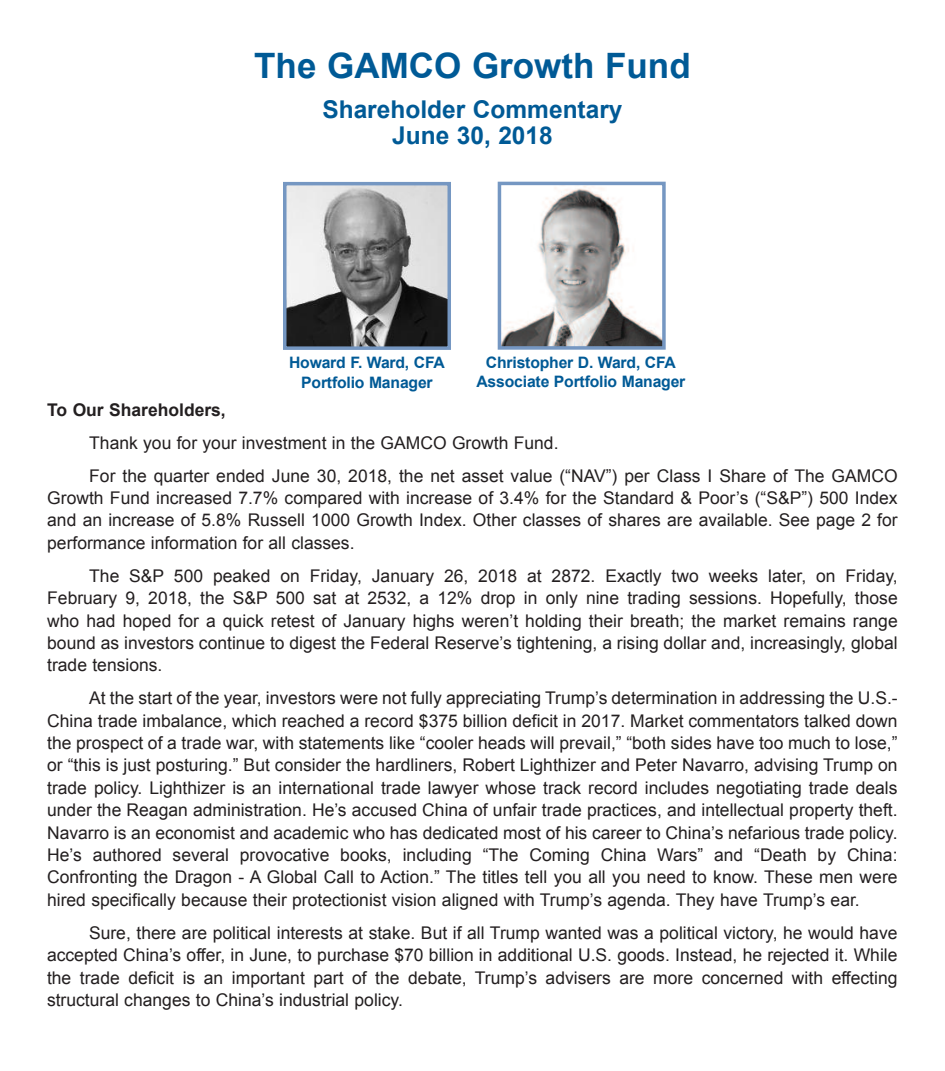
<style>
.page{position:relative;width:945px;height:1071px;background:#fff}
.page>*{position:absolute;margin:0;border:0;box-sizing:border-box;transform-origin:0 0}
.t1{font:700 35px "Arial";color:#005a96}
.t2{font:700 24.5px/26.2px "Arial";color:#005a96;text-align:center}
.t3{font:17.5px/22.4px "Arial";color:#231f20;text-align:justify}
.t4{font:700 17.5px "Arial";color:#231f20}
.t5{font:700 15.75px/19.2px "Arial";letter-spacing:-.01em;color:#005a96;text-align:center}
</style>
<div class="page">
<img style="left:288px;top:187px;width:158px;height:158px">
<div style="left:283px;top:182px;width:168px;height:168px;border:4px solid #7597c2"></div>
<img style="left:503px;top:187px;width:158px;height:158px">
<div style="left:498px;top:182px;width:168px;height:168px;border:4px solid #7597c2"></div>
<h1 class="t1" style="left:254px;top:46px;width:438px">The GAMCO Growth Fund</h1>
<h2 class="t2" style="left:322px;top:97px;width:302px">Shareholder Commentary<br>June 30, 2018</h2>
<p class="t5" style="left:289px;top:353px;width:157px">Howard F. Ward, CFA<br>Portfolio Manager</p>
<p class="t5" style="left:476px;top:353px;width:210px">Christopher D. Ward, CFA<br>Associate Portfolio Manager</p>
<p class="t4" style="left:47px;top:400px;width:180px">To Our Shareholders,</p>
<p class="t3" style="left:89px;top:426px;width:810px;line-height:32.9px">Thank you for your investment in the GAMCO Growth Fund.<br>For the quarter ended June 30, 2018, the net asset value (“NAV”) per Class I Share of The GAMCO</p>
<p class="t3" style="left:47px;top:487px;width:852px">Growth Fund increased 7.7% compared with increase of 3.4% for the Standard &amp; Poor’s (“S&amp;P”) 500 Index and an increase of 5.8% Russell 1000 Growth Index. Other classes of shares are available. See page 2 for performance information for all classes.</p>
<p class="t3" style="left:47px;top:564px;width:852px;text-indent:42px">The S&amp;P 500 peaked on Friday, January 26, 2018 at 2872. Exactly two weeks later, on Friday, February 9, 2018, the S&amp;P 500 sat at 2532, a 12% drop in only nine trading sessions. Hopefully, those who had hoped for a quick retest of January highs weren’t holding their breath; the market remains range bound as investors continue to digest the Federal Reserve’s tightening, a rising dollar and, increasingly, global trade tensions.</p>
<p class="t3" style="left:47px;top:687px;width:852px;text-indent:42px">At the start of the year, investors were not fully appreciating Trump’s determination in addressing the U.S.- China trade imbalance, which reached a record $375 billion deficit in 2017. Market commentators talked down the prospect of a trade war, with statements like “cooler heads will prevail,” “both sides have too much to lose,” or “this is just posturing.” But consider the hardliners, Robert Lighthizer and Peter Navarro, advising Trump on trade policy. Lighthizer is an international trade lawyer whose track record includes negotiating trade deals under the Reagan administration. He’s accused China of unfair trade practices, and intellectual property theft.<br>Navarro is an economist and academic who has dedicated most of his career to China’s nefarious trade policy.<br>He’s authored several provocative books, including “The Coming China Wars” and “Death by China:<br>Confronting the Dragon - A Global Call to Action.” The titles tell you all you need to know. These men were hired specifically because their protectionist vision aligned with Trump’s agenda. They have Trump’s ear.</p>
<p class="t3" style="left:47px;top:921px;width:852px;text-indent:42px">Sure, there are political interests at stake. But if all Trump wanted was a political victory, he would have accepted China’s offer, in June, to purchase $70 billion in additional U.S. goods. Instead, he rejected it. While the trade deficit is an important part of the debate, Trump’s advisers are more concerned with effecting structural changes to China’s industrial policy.</p>
</div>
